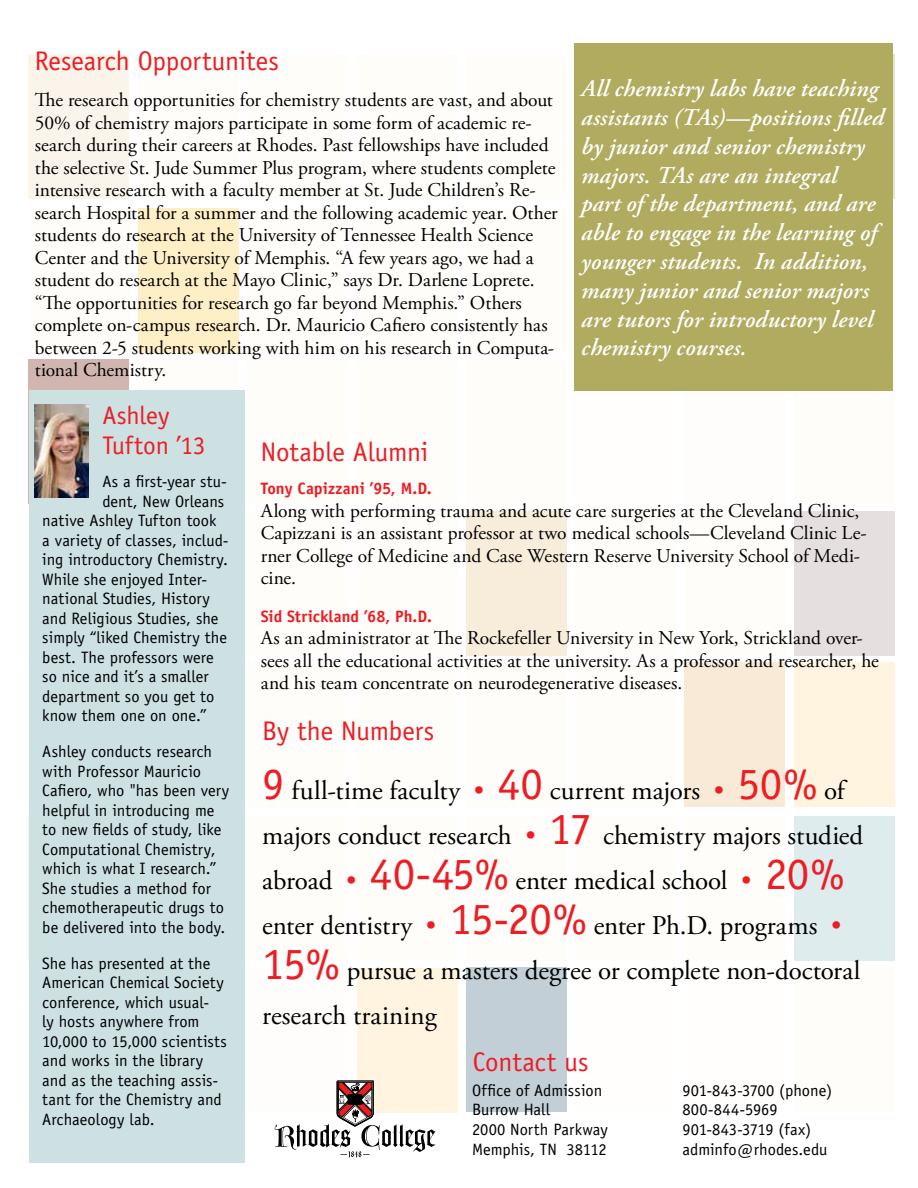
<style>
.page{position:relative;width:918px;height:1188px;background:#fff}
.page>*{position:absolute;margin:0;border:0;box-sizing:border-box;transform-origin:0 0}
.t1{font:27px/45px "Adobe Garamond Pro";color:#000}
.t2{font:27px "Officina Sans";letter-spacing:-.005em;color:#ed1d24}
.t3{font:25.5px/30.6px "Officina Sans";letter-spacing:-.005em;color:#ed1d24}
.t4{font:italic 600 24px/28.8px "Adobe Garamond Pro";letter-spacing:.005em;color:#fff}
.t5{font:19.5px/22.5px "Adobe Garamond Pro";color:#000}
.t6{font:16.5px/19.5px "Officina Sans";color:#000}
.t7{font:700 16.5px "Officina Sans";color:#ed1d24}
.s1{font-family:"Officina Sans";font-size:45px;color:#ed1d24}
.s2{color:#ed1d24}
</style>
<div class="page">
<div style="left:28px;top:359px;width:101px;height:145px;background:#d0b6af"></div>
<div style="left:466px;top:359px;width:101px;height:145px;background:#fffdfa"></div>
<div style="left:466px;top:968px;width:101px;height:144px;background:#c2cfd7"></div>
<div style="left:28px;top:54px;width:101px;height:145px;background:#fbf4eb"></div>
<div style="left:466px;top:54px;width:101px;height:145px;background:#fffdfa"></div>
<div style="left:466px;top:662px;width:101px;height:145px;background:#fffdfa"></div>
<div style="left:247px;top:54px;width:101px;height:145px;background:#fffdfa"></div>
<div style="left:247px;top:662px;width:101px;height:145px;background:#fffdfa"></div>
<div style="left:684px;top:662px;width:101px;height:145px;background:#f8ead6"></div>
<div style="left:247px;top:359px;width:101px;height:145px;background:#fffdfa"></div>
<div style="left:247px;top:968px;width:101px;height:144px;background:#fffdfb"></div>
<div style="left:684px;top:359px;width:101px;height:145px;background:#fffdfb"></div>
<div style="left:466px;top:208px;width:101px;height:145px;background:#fffdfa"></div>
<div style="left:466px;top:816px;width:101px;height:145px;background:#fffdfa"></div>
<div style="left:466px;top:511px;width:101px;height:144px;background:#f8ecdb"></div>
<div style="left:247px;top:511px;width:101px;height:144px;background:#fffdf9"></div>
<div style="left:247px;top:208px;width:101px;height:145px;background:#fffdfa"></div>
<div style="left:30px;top:208px;width:100px;height:145px;background:#fffdfa"></div>
<div style="left:247px;top:816px;width:101px;height:145px;background:#fffdfa"></div>
<div style="left:684px;top:816px;width:101px;height:145px;background:#fffdfa"></div>
<div style="left:138px;top:208px;width:101px;height:145px;background:#ffefc6"></div>
<div style="left:575px;top:816px;width:101px;height:145px;background:#fffdfa"></div>
<div style="left:575px;top:511px;width:101px;height:144px;background:#fffdfa"></div>
<div style="left:685px;top:511px;width:100px;height:144px;background:#fffdfa"></div>
<div style="left:356px;top:511px;width:101px;height:144px;background:#fffdfa"></div>
<div style="left:794px;top:511px;width:101px;height:144px;background:#e5dfe0"></div>
<div style="left:356px;top:208px;width:101px;height:145px;background:#fffdfa"></div>
<div style="left:356px;top:816px;width:101px;height:145px;background:#fffdfa"></div>
<div style="left:794px;top:816px;width:101px;height:145px;background:#deecee"></div>
<div style="left:138px;top:359px;width:101px;height:145px;background:#fffdfa"></div>
<div style="left:138px;top:54px;width:101px;height:145px;background:#fffdfa"></div>
<div style="left:575px;top:662px;width:101px;height:145px;background:#fffdfa"></div>
<div style="left:356px;top:54px;width:101px;height:145px;background:#fffdfa"></div>
<div style="left:356px;top:662px;width:101px;height:145px;background:#fffdfa"></div>
<div style="left:794px;top:662px;width:101px;height:145px;background:#fff4e0"></div>
<div style="left:356px;top:359px;width:101px;height:145px;background:#fffdfa"></div>
<div style="left:794px;top:359px;width:101px;height:145px;background:#fffdfa"></div>
<div style="left:794px;top:968px;width:101px;height:144px;background:#fffdf9"></div>
<div style="left:357px;top:968px;width:101px;height:144px;background:#fff4e0"></div>
<div style="left:29px;top:391px;width:216px;height:772px;background:#cde1e3"></div>
<div style="left:575px;top:43px;width:318px;height:348px;background:#b0ab5e"></div>
<img style="left:35px;top:404px;width:54px;height:93px">
<svg style="left:275px;top:1081px;width:160px;height:77px"></svg>
<h1 class="t2" style="left:35px;top:45px;width:246px">Research Opportunites</h1>
<p class="t5" style="left:35px;top:89px;width:524px">The research opportunities for chemistry students are vast, and about 50% of chemistry majors participate in some form of academic re&shy;search during their careers at Rhodes. Past fellowships have included the selective St. Jude Summer Plus program, where students complete intensive research with a faculty member at St. Jude Children’s Re&shy;search Hospital for a summer and the following academic year. Other students do research at the University of Tennessee Health Science Center and the University of Memphis. “A few years ago, we had a student do research at the Mayo Clinic,” says Dr. Darlene Loprete. “The opportunities for research go far beyond Memphis.” Others complete on-campus research. Dr. Mauricio Cafiero consistently has between 2-5 students working with him on his research in Computa&shy;tional Chemistry.</p>
<h2 class="t3" style="left:102px;top:400px;width:105px">Ashley<br>Tufton ’13</h2>
<p class="t6" style="left:102px;top:472px;width:126px">As a first-year stu-</p>
<p class="t6" style="left:102px;top:491px;width:124px">dent, New Orleans</p>
<p class="t6" style="left:42px;top:511px;width:176px">native Ashley Tufton took</p>
<p class="t6" style="left:42px;top:530px;width:188px">a variety of classes, includ-</p>
<p class="t6" style="left:42px;top:550px;width:187px">ing introductory Chemistry.</p>
<p class="t6" style="left:42px;top:569px;width:167px">While she enjoyed Inter-</p>
<p class="t6" style="left:42px;top:589px;width:169px">national Studies, History</p>
<p class="t6" style="left:42px;top:608px;width:178px">and Religious Studies, she</p>
<p class="t6" style="left:42px;top:628px;width:186px">simply “liked Chemistry the</p>
<p class="t6" style="left:42px;top:647px;width:173px">best. The professors were</p>
<p class="t6" style="left:42px;top:667px;width:168px">so nice and it’s a smaller</p>
<p class="t6" style="left:42px;top:686px;width:174px">department so you get to</p>
<p class="t6" style="left:42px;top:706px;width:166px">know them one on one.”</p>
<p class="t6" style="left:42px;top:742px;width:188px">Ashley conducts research with Professor Mauricio<br>Cafiero, who "has been very helpful in introducing me to new fields of study, like<br>Computational Chemistry, which is what I research.”<br>She studies a method for chemotherapeutic drugs to be delivered into the body.</p>
<p class="t6" style="left:42px;top:953px;width:186px">She has presented at the<br>American Chemical Society conference, which usual-<br>ly hosts anywhere from<br>10,000 to 15,000 scientists and works in the library and as the teaching assis&shy;tant for the Chemistry and<br>Archaeology lab.</p>
<p class="t4" style="left:581px;top:75px;width:304px">All chemistry labs have teaching assistants (TAs)—positions filled by junior and senior chemistry majors. TAs are an integral<br>part of the department, and are able to engage in the learning of younger students. In addition, many junior and senior majors are tutors for introductory level chemistry courses.</p>
<h1 class="t2" style="left:261px;top:436px;width:169px">Notable Alumni</h1>
<p class="t7" style="left:261px;top:478px;width:172px">Tony Capizzani ’95, M.D.</p>
<p class="t5" style="left:261px;top:500px;width:607px">Along with performing trauma and acute care surgeries at the Cleveland Clinic, Capizzani is an assistant professor at two medical schools—Cleveland Clinic Le&shy;rner College of Medicine and Case Western Reserve University School of Medi&shy;cine.</p>
<p class="t7" style="left:261px;top:606px;width:173px">Sid Strickland ’68, Ph.D.</p>
<p class="t5" style="left:261px;top:628px;width:620px">As an administrator at The Rockefeller University in New York, Strickland over&shy;sees all the educational activities at the university. As a professor and researcher, he and his team concentrate on neurodegenerative diseases.</p>
<h1 class="t2" style="left:262px;top:715px;width:173px">By the Numbers</h1>
<p class="t1" style="left:262px;top:768px;width:603px"><span class="s1">9</span> full-time faculty <span class="s2">•</span> <span class="s1">40</span> current majors <span class="s2">•</span> <span class="s1">50%</span> of majors conduct research <span class="s2">•</span> <span class="s1">17</span> chemistry majors studied abroad <span class="s2">•</span> <span class="s1">40-45%</span> enter medical school <span class="s2">•</span> <span class="s1">20% </span>enter dentistry <span class="s2">•</span> <span class="s1">15-20%</span> enter Ph.D. programs <span class="s2">• </span><span class="s1">15%</span> pursue a masters degree or complete non-doctoral research training</p>
<h1 class="t2" style="left:473px;top:1046px;width:117px">Contact us</h1>
<p class="t6" style="left:472px;top:1080px;width:137px">Office of Admission<br>Burrow Hall<br>2000 North Parkway<br>Memphis, TN 38112</p>
<p class="t6" style="left:683px;top:1080px;width:151px">901-843-3700 (phone)<br>800-844-5969<br>901-843-3719 (fax) adminfo@rhodes.edu</p>
</div>
